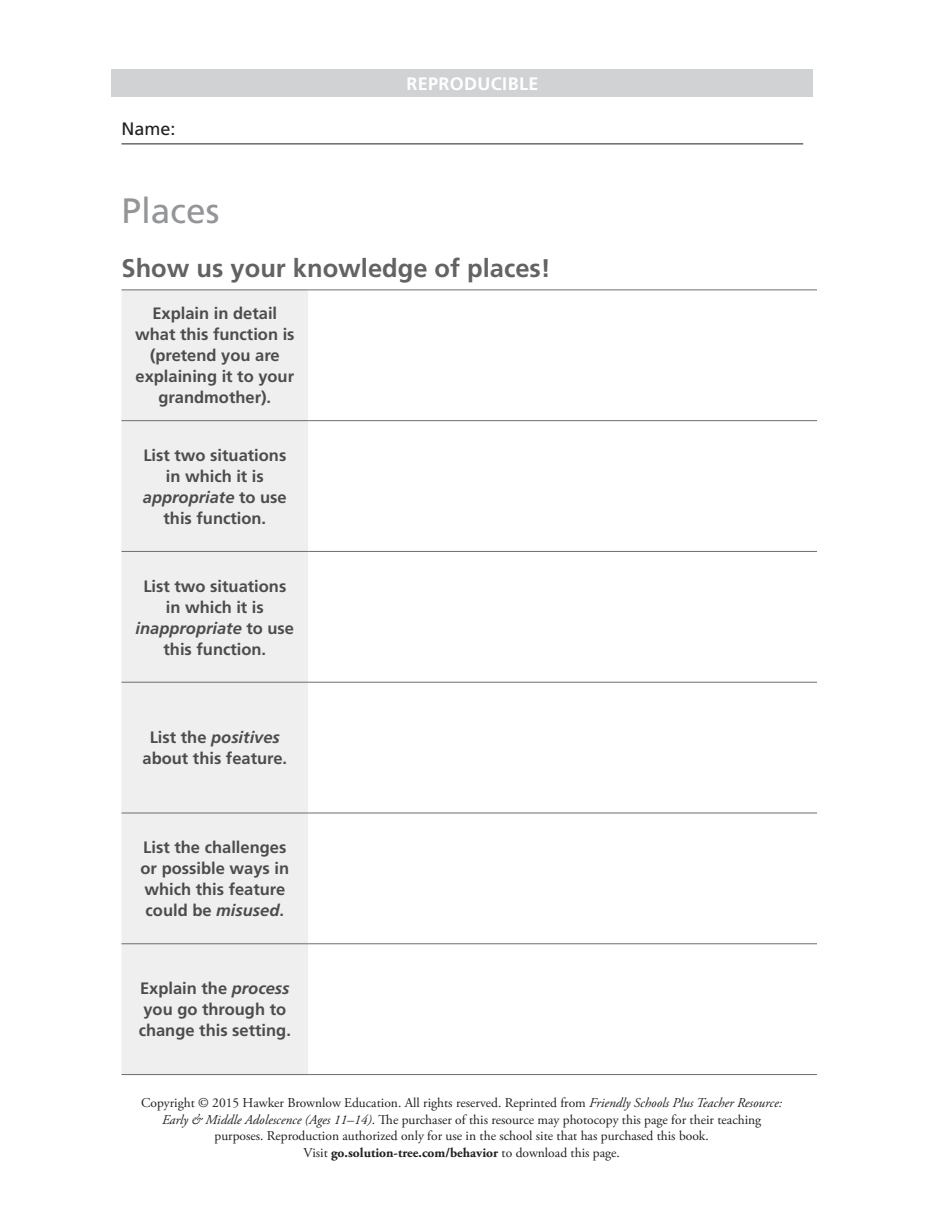
<style>
.page{position:relative;width:945px;height:1215px;background:#fff}
.page>*{position:absolute;margin:0;border:0;box-sizing:border-box;transform-origin:0 0}
.New_Appendix_Head{font:35.25px "Frutiger LT Std";color:#939598}
.Appendix_H1{font:700 25.5px "Frutiger LT Std";color:#636366}
.t1{font:700 18px "Frutiger LT Std";letter-spacing:.02em;color:#fff}
.appendix_Name{font:18px "Frutiger LT Std";color:#231f20}
.main_bold_centered{font:700 16.5px/21px "Frutiger LT Std";color:#4b4c4d;text-align:center}
.t2{font:13.5px/16.5px "Adobe Garamond Pro";color:#231f20;text-align:center}
.s1{font-style:italic}
.s2{font-weight:700}
</style>
<div class="page">
<div style="left:111px;top:69px;width:702px;height:28px;background:#d1d2d4"></div>
<hr style="left:122px;top:144px;width:681px;height:1px;background:#231f20">
<div style="left:122px;top:291px;width:186px;height:783px;background:#efeff0"></div>
<hr style="left:122px;top:290px;width:186px;height:1px;background:#6c6d70">
<hr style="left:308px;top:290px;width:509px;height:1px;background:#6c6d70">
<hr style="left:122px;top:420px;width:186px;height:1px;background:#6c6d70">
<hr style="left:308px;top:420px;width:509px;height:1px;background:#6c6d70">
<hr style="left:122px;top:551px;width:186px;height:1px;background:#6c6d70">
<hr style="left:308px;top:551px;width:509px;height:1px;background:#6c6d70">
<hr style="left:122px;top:682px;width:186px;height:1px;background:#6c6d70">
<hr style="left:308px;top:682px;width:509px;height:1px;background:#6c6d70">
<hr style="left:122px;top:813px;width:186px;height:1px;background:#6c6d70">
<hr style="left:308px;top:813px;width:509px;height:1px;background:#6c6d70">
<hr style="left:122px;top:943px;width:186px;height:1px;background:#6c6d70">
<hr style="left:308px;top:943px;width:509px;height:1px;background:#6c6d70">
<hr style="left:122px;top:1074px;width:186px;height:1px;background:#6c6d70">
<hr style="left:308px;top:1074px;width:509px;height:1px;background:#6c6d70">
<p class="appendix_Name" style="left:122px;top:118px;width:56px">Name:</p>
<p class="t1" style="left:406px;top:73px;width:134px">REPRODUCIBLE</p>
<p class="New_Appendix_Head" style="left:122px;top:190px;width:99px">Places</p>
<p class="Appendix_H1" style="left:122px;top:253px;width:431px">Show us your knowledge of places!</p>
<p class="main_bold_centered" style="left:135px;top:303px;width:161px">Explain in detail what this function is (pretend you are explaining it to your grandmother).</p>
<p class="main_bold_centered" style="left:143px;top:445px;width:145px">List two situations in which it is <span class="s1">appropriate</span> to use this function.</p>
<p class="main_bold_centered" style="left:136px;top:575px;width:160px">List two situations in which it is <span class="s1">inappropriate</span> to use this function.</p>
<p class="main_bold_centered" style="left:143px;top:727px;width:146px">List the <span class="s1">positives </span>about this feature.</p>
<p class="main_bold_centered" style="left:141px;top:837px;width:150px">List the challenges or possible ways in which this feature could be <span class="s1">misused</span>.</p>
<p class="main_bold_centered" style="left:139px;top:978px;width:154px;text-align:left">Explain the <span class="s1">process </span>you go through to change this setting.</p>
<p class="t2" style="left:141px;top:1095px;width:643px">Copyright © 2015 Hawker Brownlow Education. All rights reserved. Reprinted from <span class="s1">Friendly Schools Plus Teacher Resource:<br>Early &amp; Middle Adolescence (Ages 11–14)</span>. The purchaser of this resource may photocopy this page for their teaching purposes. Reproduction authorized only for use in the school site that has purchased this book.<br>Visit <span class="s2">go.solution-tree.com/behavior</span> to download this page.</p>
</div>
